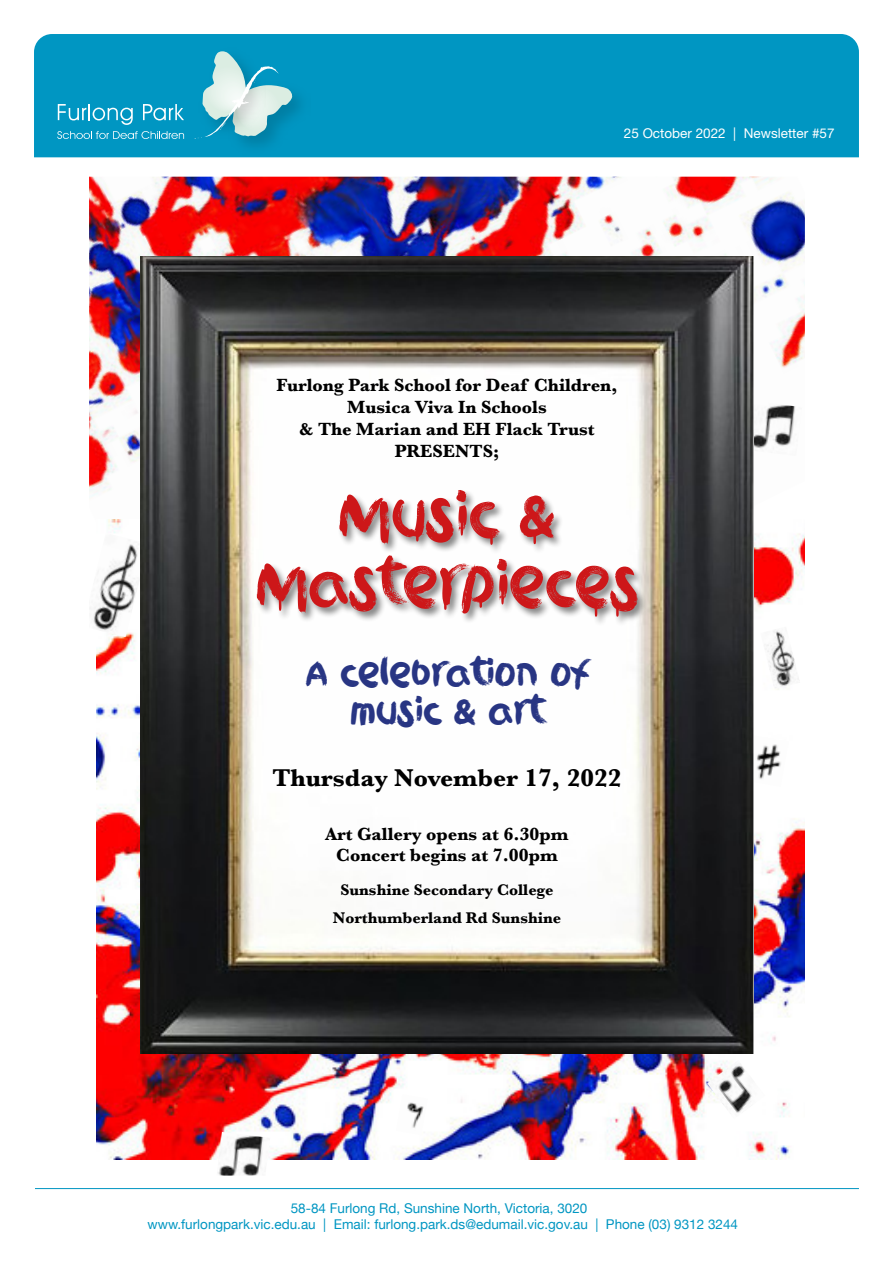
<style>
.page{position:relative;width:893px;height:1263px;background:#fff}
.page>*{position:absolute;margin:0;border:0;box-sizing:border-box;transform-origin:0 0}
.t1{font:52.8px/68.8px "Griphite Drop PERSONALUSE";color:#cd1719;text-align:center}
.t2{font:32.1px/38px "Griphite Black PERSONALUSE";color:#283583;text-align:center}
.t3{font:700 25.2px "Baskerville";color:#000}
.t4{font:700 18.3px/22px "Baskerville";color:#000;text-align:center}
.t5{font:700 16.05px/27.6px "Baskerville";color:#000;text-align:center}
.t6{font:13.5px/16.5px "Helvetica Neue";color:#0096c2;text-align:center}
.t7{font:13.5px "Helvetica Neue LT Std";color:#fff}
.s1{font-family:"Griphite PERSONALUSE"}
.s2{font-family:"Griphite Black PERSONALUSE"}
</style>
<div class="page">
<div style="left:34px;top:34px;width:825px;height:123px;background:#0096c2"></div>
<img style="left:228px;top:81px;width:83px;height:74px">
<img style="left:198px;top:48px;width:67px;height:3px">
<svg style="left:194px;top:51px;width:99px;height:88px;background:#67bbcf"></svg>
<svg style="left:58px;top:104px;width:75px;height:21px;background:#35acce"></svg>
<svg style="left:143px;top:104px;width:41px;height:16px"></svg>
<svg style="left:57px;top:131px;width:127px;height:8px"></svg>
<hr style="left:35px;top:1188px;width:824px;height:1px;background:#0096c2">
<img style="left:89px;top:177px;width:716px;height:591px">
<img style="left:754px;top:401px;width:48px;height:55px">
<img style="left:97px;top:520px;width:708px;height:640px">
<img style="left:89px;top:533px;width:51px;height:104px">
<img style="left:754px;top:735px;width:35px;height:52px">
<img style="left:396px;top:1094px;width:32px;height:41px">
<img style="left:707px;top:1060px;width:58px;height:59px">
<img style="left:140px;top:256px;width:614px;height:797px">
<div style="left:255px;top:489px;width:392px;height:138px;background:#000;opacity:.47"></div>
<img style="left:217px;top:1132px;width:53px;height:43px">
<img style="left:760px;top:627px;width:40px;height:62px">
<p class="t7" style="left:624px;top:125px;width:212px">25 October 2022 | Newsletter #57</p>
<p class="t4" style="left:276px;top:374px;width:342px">Furlong Park School for Deaf Children,<br>Musica Viva In Schools<br>&amp; The Marian and EH Flack Trust<br>PRESENTS;</p>
<h1 class="t1" style="left:255px;top:483px;width:385px"><span class="s1">M</span>u<span class="s2">S</span>ic &amp;<br>M<span class="s1">aste</span>rpi<span class="s1">ec</span>es</h1>
<h2 class="t2" style="left:306px;top:655px;width:284px">A CELEBRATION OF<br>MUSIC &amp; ART</h2>
<h3 class="t3" style="left:273px;top:760px;width:350px">Thursday November 17, 2022</h3>
<p class="t4" style="left:325px;top:823px;width:244px">Art Gallery opens at 6.30pm<br>Concert begins at 7.00pm</p>
<p class="t5" style="left:333px;top:876px;width:230px">Sunshine Secondary College<br>Northumberland Rd Sunshine</p>
<p class="t6" style="left:148px;top:1200px;width:592px">58-84 Furlong Rd, Sunshine North, Victoria, 3020<br>www.furlongpark.vic.edu.au | Email: furlong.park.ds@edumail.vic.gov.au | Phone (03) 9312 3244</p>
</div>
